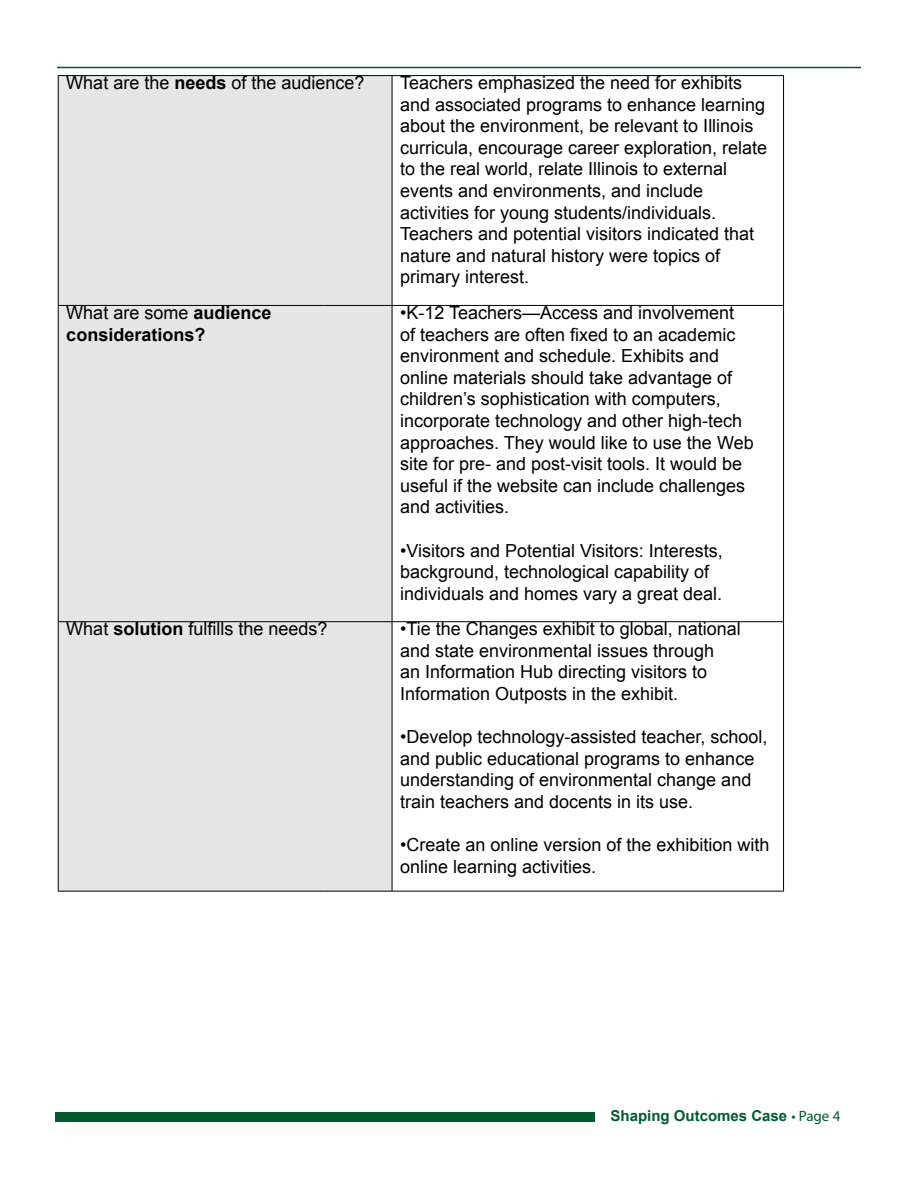
<style>
.page{position:relative;width:918px;height:1188px;background:#fff}
.page>*{position:absolute;margin:0;border:0;box-sizing:border-box;transform-origin:0 0}
.t1{font:18px/21.6px "Arial";color:#000}
.t2{font:700 18px/21.6px "Arial";color:#000}
.t3{font:700 15px "Arial";color:#005c2e}
.s1{font-weight:700}
.s2{font-weight:400}
.s3{font-family:"Myriad Pro";font-weight:400}
</style>
<div class="page">
<hr style="left:57px;top:67px;width:804px;height:1px;background:#005c2e">
<div style="left:56px;top:1113px;width:540px;height:9px;background:#005c2e"></div>
<div style="left:59px;top:76px;width:333px;height:815px;background:#e6e6e6"></div>
<hr style="left:58px;top:76px;width:1px;height:229px;background:#000">
<hr style="left:392px;top:75px;width:108px;height:1px;background:#000">
<hr style="left:392px;top:76px;width:1px;height:229px;background:#000">
<hr style="left:500px;top:75px;width:284px;height:1px;background:#000">
<hr style="left:783px;top:76px;width:1px;height:229px;background:#000">
<hr style="left:58px;top:306px;width:1px;height:315px;background:#000">
<hr style="left:392px;top:305px;width:108px;height:1px;background:#000">
<hr style="left:392px;top:306px;width:1px;height:315px;background:#000">
<hr style="left:500px;top:305px;width:284px;height:1px;background:#000">
<hr style="left:783px;top:306px;width:1px;height:315px;background:#000">
<hr style="left:58px;top:622px;width:1px;height:269px;background:#000">
<hr style="left:392px;top:621px;width:108px;height:1px;background:#000">
<hr style="left:392px;top:622px;width:1px;height:269px;background:#000">
<hr style="left:500px;top:621px;width:284px;height:1px;background:#000">
<hr style="left:783px;top:622px;width:1px;height:269px;background:#000">
<hr style="left:392px;top:891px;width:108px;height:1px;background:#000">
<hr style="left:500px;top:891px;width:284px;height:1px;background:#000">
<hr style="left:58px;top:75px;width:267px;height:1px;background:#000">
<hr style="left:325px;top:75px;width:67px;height:1px;background:#000">
<hr style="left:58px;top:305px;width:267px;height:1px;background:#000">
<hr style="left:325px;top:305px;width:67px;height:1px;background:#000">
<hr style="left:58px;top:621px;width:267px;height:1px;background:#000">
<hr style="left:325px;top:621px;width:67px;height:1px;background:#000">
<hr style="left:58px;top:891px;width:267px;height:1px;background:#000">
<hr style="left:325px;top:891px;width:67px;height:1px;background:#000">
<p class="t1" style="left:66px;top:72px;width:300px">What are the <span class="s1">needs</span> of the audience?</p>
<p class="t1" style="left:400px;top:72px;width:369px">Teachers emphasized the need for exhibits and associated programs to enhance learning about the environment, be relevant to Illinois curricula, encourage career exploration, relate to the real world, relate Illinois to external events and environments, and include activities for young students/individuals.<br>Teachers and potential visitors indicated that nature and natural history were topics of primary interest.</p>
<p class="t2" style="left:66px;top:302px;width:207px"><span class="s2">What are some</span> audience considerations?</p>
<p class="t1" style="left:400px;top:302px;width:337px;text-align:justify">•K-12 Teachers—Access and involvement of teachers are often fixed to an academic environment and schedule. Exhibits and</p>
<p class="t1" style="left:400px;top:367px;width:355px">online materials should take advantage of children’s sophistication with computers, incorporate technology and other high-tech approaches. They would like to use the Web site for pre- and post-visit tools. It would be useful if the website can include challenges and activities.</p>
<p class="t1" style="left:400px;top:540px;width:324px">•Visitors and Potential Visitors: Interests, background, technological capability of individuals and homes vary a great deal.</p>
<p class="t1" style="left:66px;top:618px;width:263px">What <span class="s1">solution</span> fulfills the needs?</p>
<p class="t1" style="left:400px;top:618px;width:342px">•Tie the Changes exhibit to global, national and state environmental issues through<br>an Information Hub directing visitors to Information Outposts in the exhibit.</p>
<p class="t1" style="left:400px;top:726px;width:369px">•Develop technology-assisted teacher, school, and public educational programs to enhance understanding of environmental change and train teachers and docents in its use.</p>
<p class="t1" style="left:400px;top:834px;width:371px">•Create an online version of the exhibition with online learning activities.</p>
<p class="t3" style="left:610px;top:1106px;width:231px">Shaping Outcomes Case <span class="s3">• Page 4</span></p>
</div>
